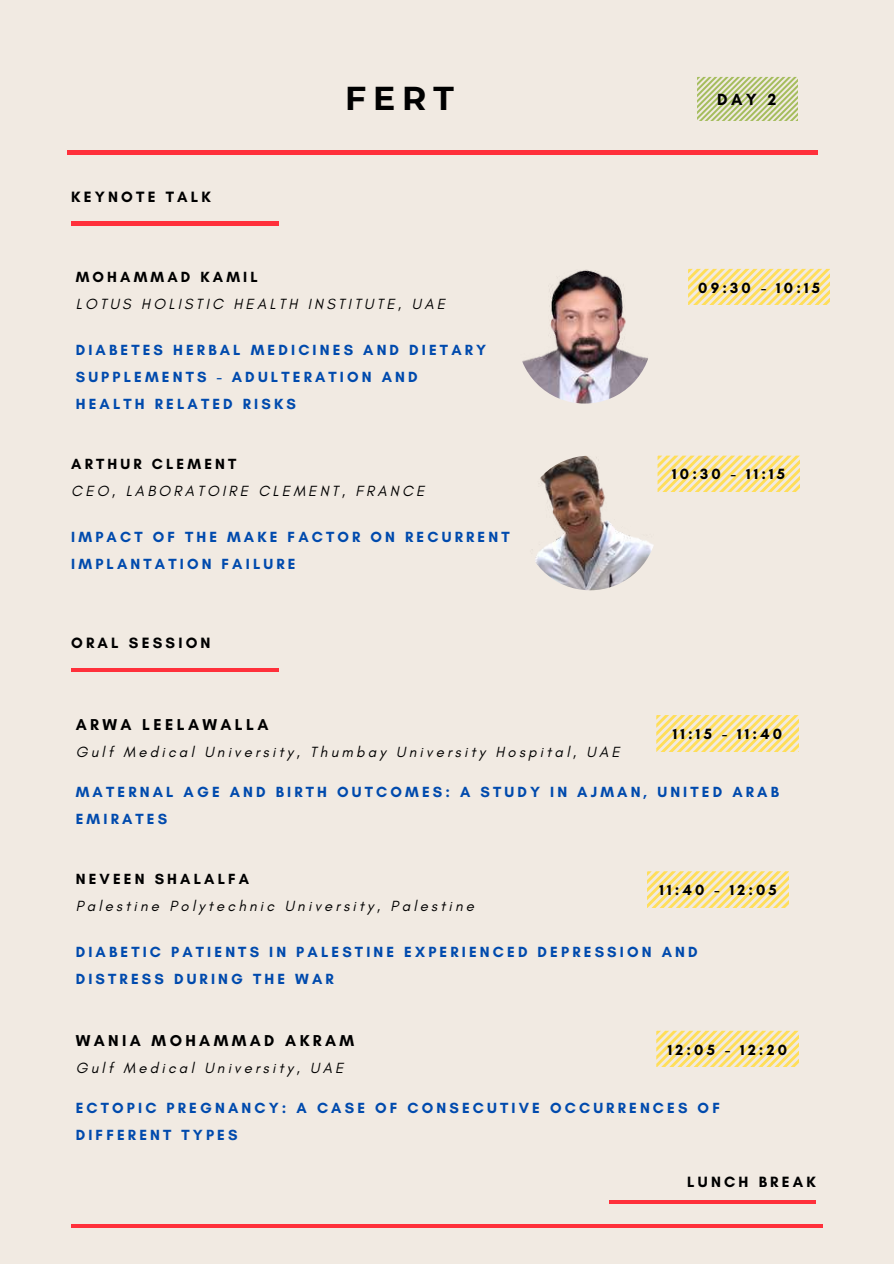
<style>
.page{position:relative;width:894px;height:1264px;background:#fff}
.page>*{position:absolute;margin:0;border:0;box-sizing:border-box;transform-origin:0 0}
.t1{font:700 33px "Montserrat";color:#000}
.t2{font:700 16.5px "Glacial Indifference";color:#000}
.t3{font:700 16.05px "Glacial Indifference";letter-spacing:.21em;color:#000}
.t4{font:700 15.3px "Glacial Indifference";letter-spacing:.21em;color:#000}
.t5{font:700 15.15px "Glacial Indifference";letter-spacing:.21em;color:#000}
.t6{font:700 15px/27px "Glacial Indifference";letter-spacing:.21em;color:#004aad}
.t7{font:italic 15px "Glacial Indifference";letter-spacing:.21em;color:#000}
.t8{font:700 15px "Glacial Indifference";letter-spacing:.21em;color:#000}
</style>
<div class="page">
<div style="left:0;top:0;width:893px;height:1263px;background:#f1eae2"></div>
<hr style="left:71px;top:1224px;width:750px;height:3px;background:#ff303b">
<hr style="left:67px;top:151px;width:750px;height:3px;background:#ff303b">
<svg style="left:697px;top:77px;width:100px;height:44px"></svg>
<hr style="left:71px;top:668px;width:207px;height:3px;background:#ff303b">
<svg style="left:656px;top:715px;width:141px;height:36px"></svg>
<hr style="left:71px;top:222px;width:207px;height:3px;background:#ff303b">
<img style="left:522px;top:455px;width:135px;height:135px;border-radius:50%">
<svg style="left:657px;top:455px;width:142px;height:36px"></svg>
<svg style="left:656px;top:1030px;width:141px;height:36px"></svg>
<hr style="left:609px;top:1200px;width:206px;height:3px;background:#ff303b">
<img style="left:517px;top:269px;width:134px;height:134px;border-radius:50%">
<svg style="left:688px;top:269px;width:141px;height:36px"></svg>
<svg style="left:647px;top:871px;width:141px;height:36px"></svg>
<p class="t4" style="left:71px;top:187px;width:141px">KEYNOTE TALK</p>
<h1 class="t1" style="left:345px;top:78px;width:110px">FERT</h1>
<p class="t2" style="left:717px;top:89px;width:61px">DAY 2</p>
<p class="t8" style="left:76px;top:268px;width:183px">MOHAMMAD KAMIL</p>
<p class="t7" style="left:76px;top:295px;width:371px">LOTUS HOLISTIC HEALTH INSTITUTE, UAE</p>
<p class="t6" style="left:76px;top:336px;width:412px">DIABETES HERBAL MEDICINES AND DIETARY<br>SUPPLEMENTS - ADULTERATION AND<br>HEALTH RELATED RISKS</p>
<p class="t8" style="left:71px;top:454px;width:166px">ARTHUR CLEMENT</p>
<p class="t7" style="left:71px;top:481px;width:354px">CEO, LABORATOIRE CLEMENT, FRANCE</p>
<p class="t6" style="left:71px;top:523px;width:439px">IMPACT OF THE MAKE FACTOR ON RECURRENT<br>IMPLANTATION FAILURE</p>
<p class="t4" style="left:71px;top:633px;width:141px">ORAL SESSION</p>
<p class="t5" style="left:698px;top:278px;width:123px">09:30 - 10:15</p>
<p class="t5" style="left:672px;top:465px;width:114px">10:30 - 11:15</p>
<p class="t3" style="left:76px;top:714px;width:194px">ARWA LEELAWALLA</p>
<p class="t7" style="left:76px;top:742px;width:545px">Gulf Medical University, Thumbay University Hospital, UAE</p>
<p class="t6" style="left:76px;top:778px;width:704px">MATERNAL AGE AND BIRTH OUTCOMES: A STUDY IN AJMAN, UNITED ARAB<br>EMIRATES</p>
<p class="t5" style="left:672px;top:724px;width:111px">11:15 - 11:40</p>
<p class="t8" style="left:76px;top:870px;width:175px">NEVEEN SHALALFA</p>
<p class="t7" style="left:76px;top:897px;width:399px">Palestine Polytechnic University, Palestine</p>
<p class="t6" style="left:76px;top:938px;width:623px">DIABETIC PATIENTS IN PALESTINE EXPERIENCED DEPRESSION AND<br>DISTRESS DURING THE WAR</p>
<p class="t5" style="left:659px;top:880px;width:119px">11:40 - 12:05</p>
<p class="t3" style="left:76px;top:1030px;width:280px">WANIA MOHAMMAD AKRAM</p>
<p class="t7" style="left:76px;top:1058px;width:269px">Gulf Medical University, UAE</p>
<p class="t6" style="left:76px;top:1094px;width:645px">ECTOPIC PREGNANCY: A CASE OF CONSECUTIVE OCCURRENCES OF<br>DIFFERENT TYPES</p>
<p class="t5" style="left:667px;top:1040px;width:121px">12:05 - 12:20</p>
<p class="t5" style="left:687px;top:1172px;width:130px">LUNCH BREAK</p>
</div>
